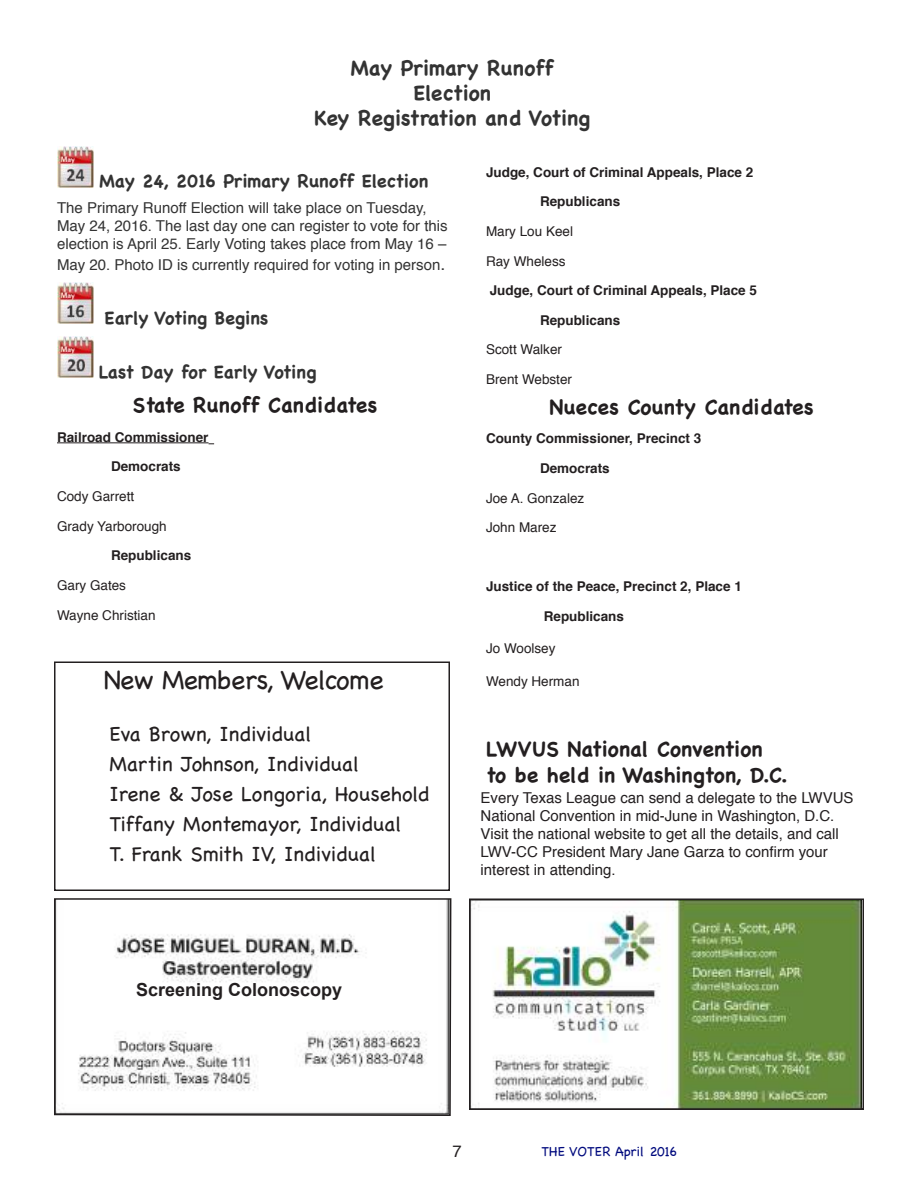
<style>
.page{position:relative;width:918px;height:1188px;background:#fff}
.page>*{position:absolute;margin:0;border:0;box-sizing:border-box;transform-origin:0 0}
.t1{font:27px "Chalkboard";letter-spacing:-.025em;color:#231f20}
.t2{font:21px/30px "Chalkboard";color:#231f20}
.t3{font:700 21px/25.2px "Chalkboard";color:#231f20}
.t4{font:700 21px/25.2px "Chalkboard";color:#333;text-align:center}
.t5{font:700 18px "Chalkboard";color:#333}
.t6{font:700 18px "Arial";color:#231f20}
.t7{font:16.5px "Helvetica";color:#231f20}
.t8{font:15px/18px "Helvetica";color:#231f20}
.t9{font:15px/18px "Helvetica";color:#333}
.t10{font:700 13.5px/29.7px "Helvetica";color:#231f20}
.t11{font:13.5px/29.7px "Helvetica";color:#231f20}
.t12{font:13.5px "Chalkboard";color:#000a7e}
.s1{font-size:18px}
</style>
<div class="page">
<hr style="left:57px;top:443px;width:152px;height:1px;background:#231f20">
<img style="left:57px;top:146px;width:37px;height:41px">
<img style="left:57px;top:283px;width:37px;height:41px">
<img style="left:57px;top:337px;width:37px;height:41px">
<img style="left:472px;top:901px;width:389px;height:206px">
<div style="left:469px;top:898px;width:395px;height:212px;border:2px solid #231f20"></div>
<div style="left:54px;top:662px;width:396px;height:229px;border:2px solid #231f20"></div>
<svg style="left:54px;top:898px;width:398px;height:218px"></svg>
<h2 class="t4" style="left:314px;top:55px;width:277px">May Primary Runoff<br>Election<br>Key Registration and Voting</h2>
<h3 class="t5" style="left:100px;top:171px;width:330px">May 24, 2016 Primary Runoff Election</h3>
<p class="t9" style="left:57px;top:199px;width:392px">The Primary Runoff Election will take place on Tuesday,<br>May 24, 2016. The last day one can register to vote for this election is April 25. Early Voting takes place from May 16 –</p>
<p class="t9" style="left:57px;top:257px;width:390px">May 20. Photo ID is currently required for voting in person<span class="s1">.</span></p>
<h3 class="t5" style="left:105px;top:307px;width:165px">Early Voting Begins</h3>
<h3 class="t5" style="left:99px;top:361px;width:219px">Last Day for Early Voting</h3>
<h2 class="t3" style="left:133px;top:392px;width:246px">State Runoff Candidates</h2>
<p class="t10" style="left:111px;top:422px;width:99px;text-indent:-54px">Railroad Commissioner<br>Democrats</p>
<p class="t11" style="left:57px;top:482px;width:111px">Cody Garrett<br>Grady Yarborough</p>
<p class="t10" style="left:111px;top:541px;width:82px">Republicans</p>
<p class="t11" style="left:57px;top:571px;width:100px">Gary Gates<br>Wayne Christian</p>
<h1 class="t1" style="left:104px;top:664px;width:281px">New Members, Welcome</h1>
<h2 class="t2" style="left:109px;top:719px;width:322px">Eva Brown, Individual<br>Martin Johnson, Individual<br>Irene &amp; Jose Longoria, Household<br>Tiffany Montemayor, Individual<br>T. Frank Smith IV, Individual</h2>
<p class="t10" style="left:540px;top:157px;width:215px;text-indent:-54px">Judge, Court of Criminal Appeals, Place 2<br>Republicans</p>
<p class="t11" style="left:486px;top:217px;width:89px">Mary Lou Keel<br>Ray Wheless</p>
<p class="t10" style="left:540px;top:276px;width:219px;text-indent:-50px">Judge, Court of Criminal Appeals, Place 5<br>Republicans</p>
<p class="t11" style="left:486px;top:335px;width:88px">Scott Walker<br>Brent Webster</p>
<h2 class="t3" style="left:550px;top:394px;width:266px">Nueces County Candidates</h2>
<p class="t10" style="left:540px;top:424px;width:163px;text-indent:-54px">County Commissioner, Precinct 3<br>Democrats</p>
<p class="t11" style="left:486px;top:483px;width:100px">Joe A. Gonzalez<br>John Marez</p>
<p class="t10" style="left:544px;top:572px;width:200px;text-indent:-58px">Justice of the Peace, Precinct 2, Place 1<br>Republicans</p>
<p class="t11" style="left:486px;top:634px;width:71px">Jo Woolsey</p>
<p class="t11" style="left:486px;top:666px;width:95px">Wendy Herman</p>
<h2 class="t3" style="left:486px;top:737px;width:303px">LWVUS National Convention<br>to be held in Washington, D.C.</h2>
<p class="t8" style="left:481px;top:789px;width:375px">Every Texas League can send a delegate to the LWVUS National Convention in mid-June in Washington, D.C.<br>Visit the national website to get all the details, and call LWV-CC President Mary Jane Garza to confirm your interest in attending.</p>
<h3 class="t6" style="left:136px;top:977px;width:208px">Screening Colonoscopy</h3>
<p class="t7" style="left:452px;top:1138px;width:11px">7</p>
<p class="t12" style="left:542px;top:1144px;width:137px">THE VOTER April 2016</p>
</div>
